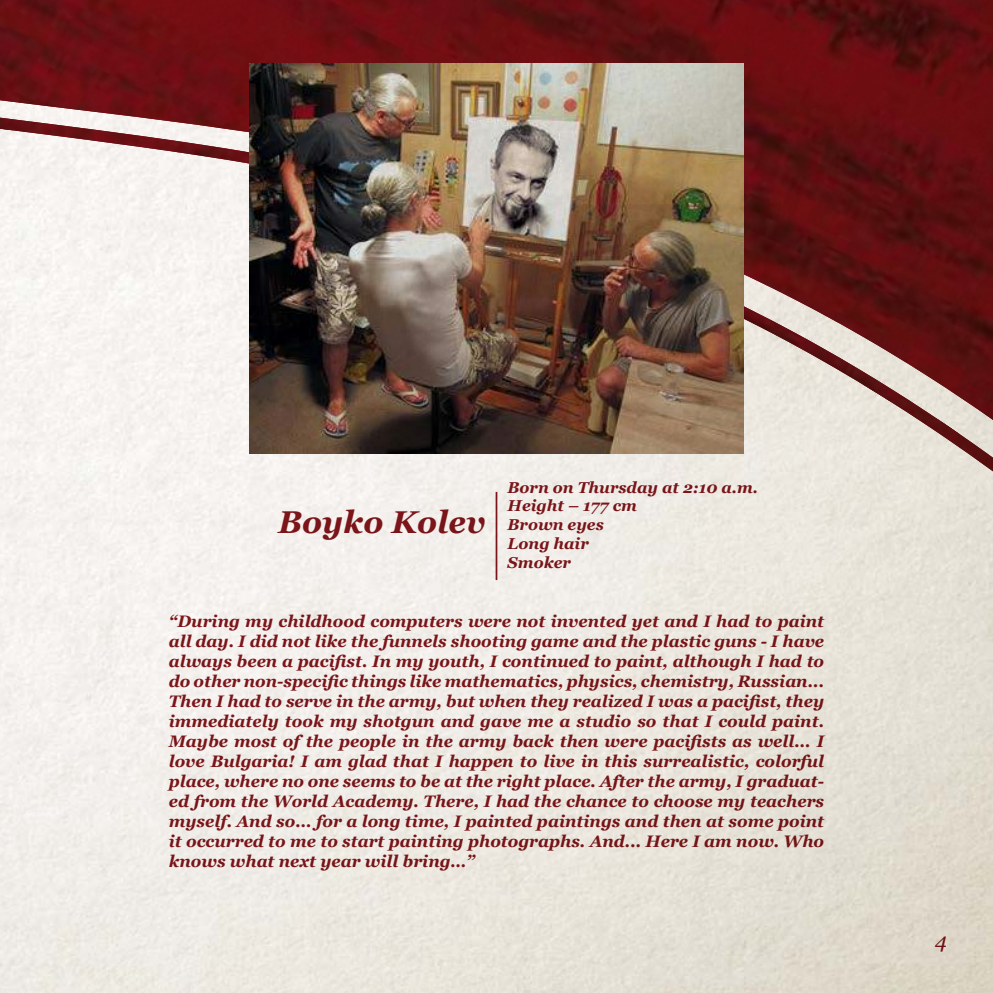
<style>
.page{position:relative;width:993px;height:993px;background:#fff}
.page>*{position:absolute;margin:0;border:0;box-sizing:border-box;transform-origin:0 0}
.t1{font:italic 700 31.5px "Georgia";color:#81171c}
.t2{font:italic 21px "Georgia";color:#81171c}
.t3{font:italic 700 16.62px/19.9px "Georgia";color:#81171c;text-align:justify}
.t4{font:italic 700 15.75px/18.9px "Georgia";color:#81171c}
</style>
<div class="page">
<img style="left:0;top:0;width:992px;height:992px">
<h1 class="t1" style="left:278px;top:501px;width:208px">Boyko Kolev</h1>
<p class="t4" style="left:507px;top:477px;width:252px">Born on Thursday at 2:10 a.m.<br>Height – 177 cm<br>Brown eyes<br>Long hair<br>Smoker</p>
<p class="t3" style="left:169px;top:611px;width:656px">“During my childhood computers were not invented yet and I had to paint all day. I did not like the funnels shooting game and the plastic guns - I have always been a pacifist. In my youth, I continued to paint, although I had to do other non-specific things like mathematics, physics, chemistry, Russian...<br>Then I had to serve in the army, but when they realized I was a pacifist, they immediately took my shotgun and gave me a studio so that I could paint.<br>Maybe most of the people in the army back then were pacifists as well... I love Bulgaria! I am glad that I happen to live in this surrealistic, colorful place, where no one seems to be at the right place. After the army, I graduat&shy;ed from the World Academy. There, I had the chance to choose my teachers myself. And so... for a long time, I painted paintings and then at some point it occurred to me to start painting photographs. And... Here I am now. Who knows what next year will bring…”</p>
<p class="t2" style="left:934px;top:927px;width:13px">4</p>
</div>
